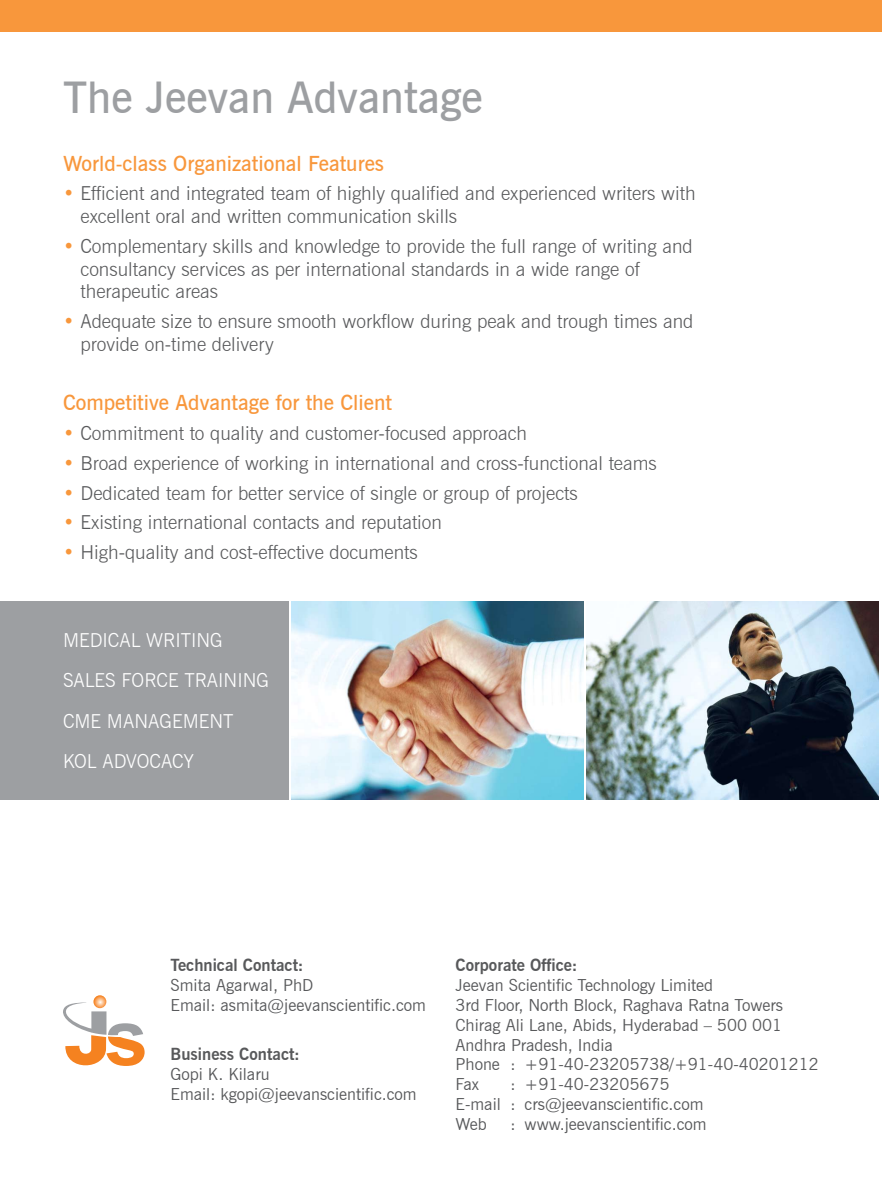
<style>
.page{position:relative;width:882px;height:1197px;background:#fff}
.page>*{position:absolute;margin:0;border:0;box-sizing:border-box;transform-origin:0 0}
.t1{font:600 43.75px "News Gothic BT";color:#9d9fa2}
.t2{font:600 21px "News Gothic BT";color:#f8973c}
.t3{font:300 19.25px/22.8px "News Gothic BT";color:#58595b}
.t4{font:300 19.25px/40.2px "News Gothic BT";color:#fff}
.t5{font:16.62px/19.9px "News Gothic BT";color:#58595b}
.s1{color:#f8973c}
.s2{font-weight:700}
</style>
<div class="page">
<svg style="left:63px;top:995px;width:82px;height:71px"></svg>
<div style="left:0;top:0;width:882px;height:32px;background:#f8973c"></div>
<div style="left:0;top:602px;width:288px;height:198px;background:#9d9fa2"></div>
<img style="left:292px;top:602px;width:291px;height:198px">
<img style="left:587px;top:602px;width:291px;height:198px">
<p class="t1" style="left:63px;top:71px;width:421px">The Jeevan Advantage</p>
<p class="t2" style="left:63px;top:150px;width:323px">World-class Organizational Features</p>
<p class="t3" style="left:80px;top:182px;width:617px;text-indent:-17px"><span class="s1">•</span> Efficient and integrated team of highly qualified and experienced writers with excellent oral and written communication skills</p>
<p class="t3" style="left:80px;top:234px;width:614px;text-indent:-17px"><span class="s1">•</span> Complementary skills and knowledge to provide the full range of writing and consultancy services as per international standards in a wide range of therapeutic areas</p>
<p class="t3" style="left:80px;top:310px;width:614px;text-indent:-17px"><span class="s1">•</span> Adequate size to ensure smooth workflow during peak and trough times and provide on-time delivery</p>
<p class="t2" style="left:63px;top:390px;width:331px">Competitive Advantage for the Client</p>
<p class="t3" style="left:63px;top:422px;width:466px"><span class="s1">•</span> Commitment to quality and customer-focused approach</p>
<p class="t3" style="left:63px;top:451px;width:595px"><span class="s1">•</span> Broad experience of working in international and cross-functional teams</p>
<p class="t3" style="left:63px;top:481px;width:516px"><span class="s1">•</span> Dedicated team for better service of single or group of projects</p>
<p class="t3" style="left:63px;top:511px;width:381px"><span class="s1">•</span> Existing international contacts and reputation</p>
<p class="t3" style="left:63px;top:541px;width:356px"><span class="s1">•</span> High-quality and cost-effective documents</p>
<p class="t4" style="left:63px;top:620px;width:208px">MEDICAL WRITING<br>SALES FORCE TRAINING<br>CME MANAGEMENT<br>KOL ADVOCACY</p>
<p class="t5" style="left:171px;top:955px;width:257px"><span class="s2">Technical Contact:<br></span>Smita Agarwal, PhD<br>Email: asmita@jeevanscientific.com</p>
<p class="t5" style="left:171px;top:1044px;width:248px"><span class="s2">Business Contact:<br></span>Gopi K. Kilaru<br>Email: kgopi@jeevanscientific.com</p>
<p class="t5" style="left:456px;top:955px;width:365px"><span class="s2">Corporate Office:<br></span>Jeevan Scientific Technology Limited<br>3rd Floor, North Block, Raghava Ratna Towers<br>Chirag Ali Lane, Abids, Hyderabad – 500 001<br>Andhra Pradesh, India<br>Phone : +91-40-23205738/+91-40-40201212<br>Fax</p>
<p class="t5" style="left:456px;top:1074px;width:249px;text-indent:55px">: +91-40-23205675<br>E-mail : crs@jeevanscientific.com<br>Web</p>
<p class="t5" style="left:511px;top:1114px;width:198px">: www.jeevanscientific.com</p>
</div>
